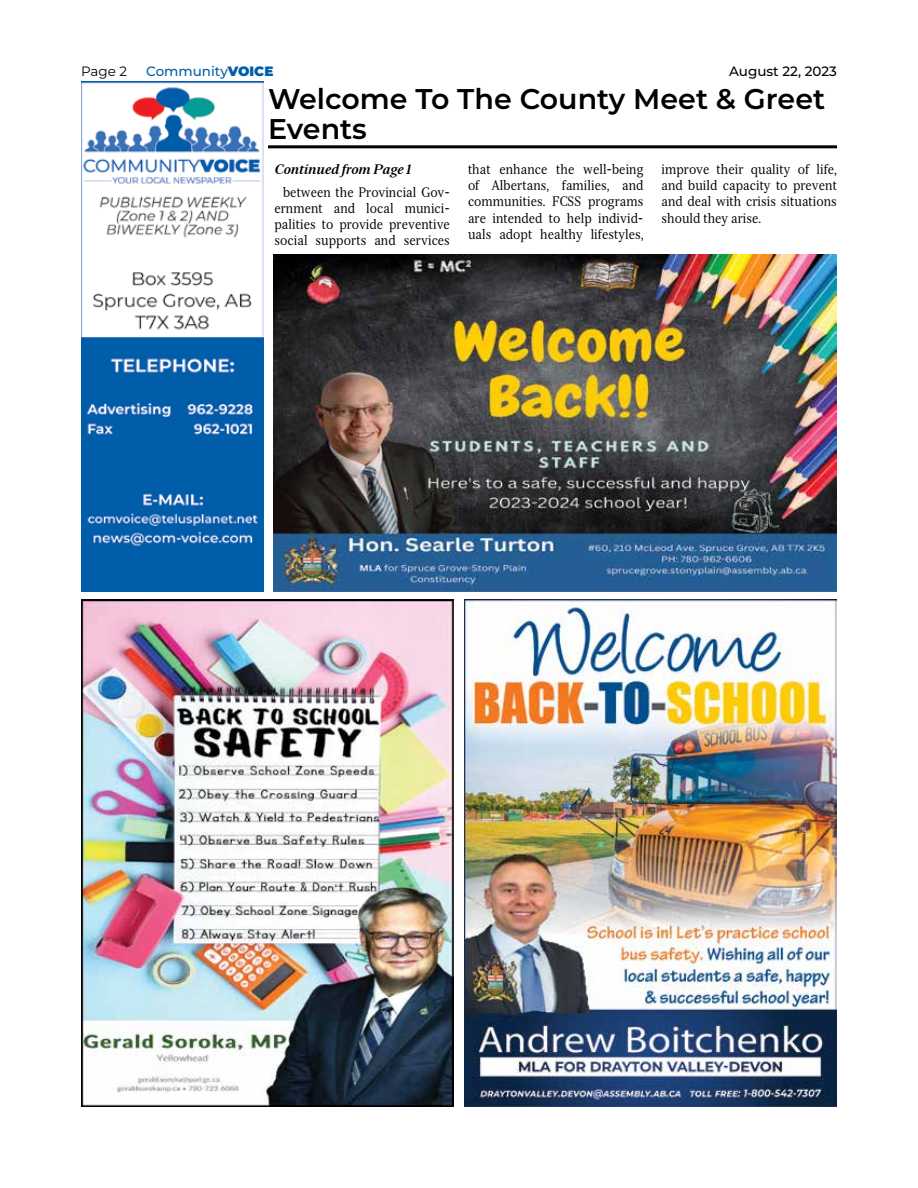
<style>
.page{position:relative;width:918px;height:1188px;background:#fff}
.page>*{position:absolute;margin:0;border:0;box-sizing:border-box;transform-origin:0 0}
.t1{font:600 28.5px/30px "Montserrat";color:#000}
.t2{font:13.5px/16.2px "Serif 12 Beta";color:#000;text-align:justify;scale:.9 1}
.t3{font:italic 700 13.5px "Serif 12 Beta";color:#000}
.t4{font:500 13.5px "Montserrat";color:#005daa}
.t5{font:500 13.5px "Montserrat";color:#000}
.t6{font:13.5px "Montserrat";color:#000}
.s1{font-weight:900}
</style>
<div class="page">
<hr style="left:268px;top:145px;width:569px;height:3px;background:#000">
<img style="left:81px;top:81px;width:183px;height:511px">
<img style="left:464px;top:599px;width:373px;height:508px">
<img style="left:273px;top:254px;width:564px;height:338px">
<img style="left:81px;top:599px;width:373px;height:508px">
<p class="t6" style="left:81px;top:62px;width:48px">Page 2</p>
<p class="t4" style="left:146px;top:62px;width:129px">Community<span class="s1">VOICE</span></p>
<h1 class="t1" style="left:268px;top:82px;width:559px">Welcome To The County Meet &amp; Greet<br>Events</h1>
<p class="t3" style="left:274px;top:161px;width:138px">Continued from Page 1</p>
<p class="t2" style="left:274px;top:184px;width:197px;text-indent:9px">between the Provincial Gov&shy;ernment and local munici&shy;palities to provide preventive social supports and services</p>
<p class="t5" style="left:729px;top:62px;width:109px">August 22, 2023</p>
<p class="t2" style="left:468px;top:161px;width:197px">that enhance the well-being of Albertans, families, and communities. FCSS programs are intended to help individ&shy;uals adopt healthy lifestyles,</p>
<p class="t2" style="left:662px;top:161px;width:197px">improve their quality of life, and build capacity to prevent and deal with crisis situations should they arise.</p>
</div>
